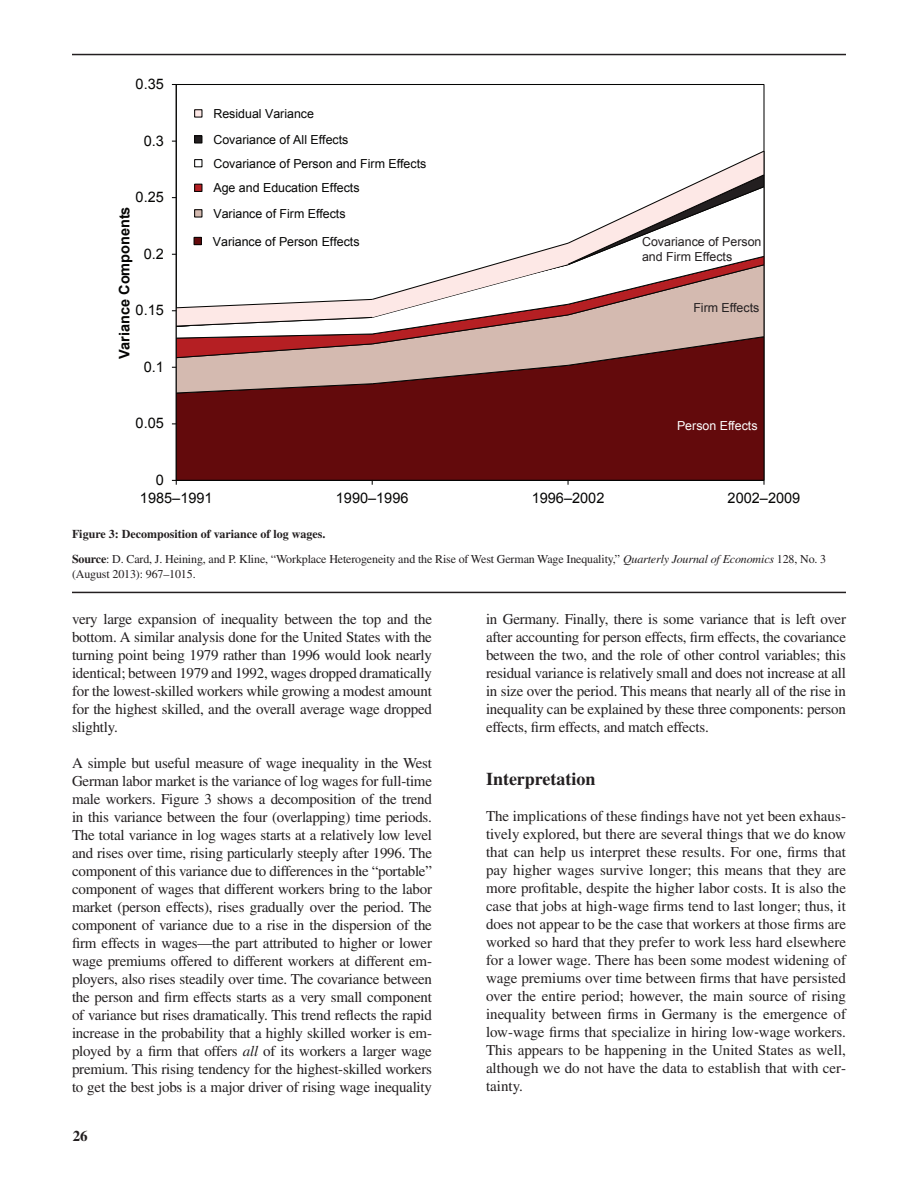
<style>
.page{position:relative;width:918px;height:1188px;background:#fff}
.page>*{position:absolute;margin:0;border:0;box-sizing:border-box;transform-origin:0 0}
.t1{font:700 18px "Times";color:#231f20}
.T1{font:15px/18px "Times";letter-spacing:-.015em;color:#231f20;text-align:justify}
.t2{font:700 15px "Times";color:#231f20}
.t3{font:14.55px "Arial";color:#050504}
.t4{font:700 14.55px "Arial";letter-spacing:-.005em;color:#050504}
.t5{font:12.45px "Arial";color:#050504}
.t6{font:12.45px/14.9px "Arial";color:#231f20}
.t7{font:12.45px "Arial";color:#fff}
.T3{font:12px/15px "Times";letter-spacing:-.01em;color:#231f20}
.T3-2{font:700 12px "Times";color:#231f20}
.s1{font-weight:700}
.s2{font-style:italic}
.s3{font-family:"Cambria Math"}
</style>
<div class="page">
<div style="left:177px;top:394px;width:586px;height:86px;background:#630a0c"></div>
<hr style="left:763px;top:337px;width:2px;height:143px;background:#050504">
<hr style="left:176px;top:85px;width:1px;height:395px;background:#050504">
<svg style="left:172px;top:150px;width:593px;height:244px"></svg>
<hr style="left:176px;top:480px;width:588px;height:1px;background:#050504">
<svg style="left:172px;top:480px;width:5px;height:5px"></svg>
<div style="left:194px;top:237px;width:7px;height:8px;background:#630a0c"></div>
<div style="left:194px;top:237px;width:8px;height:8px;border:1px solid #050504"></div>
<div style="left:195px;top:210px;width:7px;height:7px;background:#d4bab0"></div>
<div style="left:194px;top:209px;width:8px;height:9px;border:1px solid #050504"></div>
<div style="left:195px;top:184px;width:7px;height:7px;background:#b51f23"></div>
<div style="left:194px;top:184px;width:8px;height:8px;border:1px solid #050504"></div>
<div style="left:195px;top:160px;width:7px;height:7px;background:#fff"></div>
<div style="left:194px;top:159px;width:8px;height:8px;border:1px solid #050504"></div>
<div style="left:195px;top:136px;width:7px;height:7px;background:#231f20"></div>
<div style="left:194px;top:135px;width:8px;height:9px;border:1px solid #050504"></div>
<div style="left:195px;top:110px;width:7px;height:7px;background:#fde8e6"></div>
<div style="left:194px;top:109px;width:8px;height:9px;border:1px solid #050504"></div>
<hr style="left:72px;top:54px;width:774px;height:1px;background:#231f20">
<hr style="left:72px;top:592px;width:774px;height:1px;background:#231f20">
<p class="t3" style="left:136px;top:75px;width:30px">0.35</p>
<p class="t3" style="left:144px;top:131px;width:22px">0.3</p>
<p class="t3" style="left:136px;top:188px;width:30px">0.25</p>
<p class="t4" style="left:115px;top:359px;width:154px;rotate:-90deg">Variance Components</p>
<p class="t3" style="left:144px;top:244px;width:22px">0.2</p>
<p class="t3" style="left:136px;top:301px;width:30px">0.15</p>
<p class="t3" style="left:144px;top:357px;width:22px">0.1</p>
<p class="t3" style="left:136px;top:414px;width:30px">0.05</p>
<p class="t3" style="left:156px;top:470px;width:10px">0</p>
<p class="t5" style="left:213px;top:106px;width:102px">Residual Variance</p>
<p class="t5" style="left:213px;top:132px;width:137px">Covariance of All Effects</p>
<p class="t5" style="left:213px;top:155px;width:214px">Covariance of Person and Firm Effects</p>
<p class="t5" style="left:213px;top:180px;width:148px">Age and Education Effects</p>
<p class="t5" style="left:213px;top:205px;width:134px">Variance of Firm Effects</p>
<p class="t5" style="left:213px;top:233px;width:148px">Variance of Person Effects</p>
<p class="t6" style="left:642px;top:234px;width:121px">Covariance of Person and Firm Effects</p>
<p class="t6" style="left:693px;top:301px;width:68px">Firm Effects</p>
<p class="t7" style="left:677px;top:417px;width:82px">Person Effects</p>
<p class="t3" style="left:140px;top:488px;width:74px">1985–1991</p>
<p class="t3" style="left:336px;top:488px;width:74px">1990–1996</p>
<p class="t3" style="left:532px;top:488px;width:74px">1996–2002</p>
<p class="t3" style="left:728px;top:488px;width:74px">2002–2009</p>
<p class="T3-2" style="left:72px;top:526px;width:255px">Figure 3: Decomposition of variance of log wages.</p>
<p class="T3" style="left:72px;top:552px;width:756px"><span class="s1">Source</span>: D. Card, J. Heining, and P. Kline, “Workplace Heterogeneity and the Rise of West German Wage Inequality,” <span class="s2">Quarterly Journal of Economics</span> 128, No. 3 (August 2013): 967–1015.</p>
<p class="T1" style="left:72px;top:610px;width:362px">very large expansion of inequality between the top and the bottom. A similar analysis done for the United States with the turning point being 1979 rather than 1996 would look nearly identical; between 1979 and 1992, wages dropped dramatically for the lowest-skilled workers while growing a modest amount for the highest skilled, and the overall average wage dropped slightly.</p>
<p class="T1" style="left:72px;top:754px;width:362px">A simple but useful measure of wage inequality in the West German labor market is the variance of log wages for full-time male workers. Figure 3 shows a decomposition of the trend in this variance between the four (overlapping) time periods.<br>The total variance in log wages starts at a relatively low level and rises over time, rising particularly steeply after 1996. The component of this variance due to differences in the “portable” component of wages that different workers bring to the labor market (person effects), rises gradually over the period. The component of variance due to a rise in the dispersion of the firm effects in wages—the part attributed to higher or lower wage premiums offered to different workers at different em&shy;ployers, also rises steadily over time. The covariance between the person and firm effects starts as a very small component of variance but rises dramatically. This trend reflects the rapid increase in the probability that a highly skilled worker is em&shy;ployed by a firm that offers <span class="s2">all</span> of its workers a larger wage premium. This rising tendency for the highest-skilled workers to get the best jobs is a major driver of rising wage inequality</p>
<p class="t2" style="left:73px;top:1127px;width:16px">26</p>
<p class="T1" style="left:486px;top:610px;width:362px">in Germany. Finally, there is some variance that is left over after accounting for person effects, firm effects, the covariance between the two, and the role of other control variables; this residual variance is relatively small and does not increase at all in size over the period. This means that nearly all of the rise in inequality can be explained by these three components: person effects, firm effects, and match effects.</p>
<h2 class="t1" style="left:486px;top:768px;width:111px">Interpretation</h2>
<p class="T1" style="left:486px;top:807px;width:362px">The implications of these findings have not yet been exhaus&shy;tively explored, but there are several things that we do know that can help us interpret these results. For one, firms that pay higher wages survive longer; this means that they are more profitable, despite the higher labor costs. It is also the case that jobs at high-wage firms tend to last longer; thus, it does not appear to be the case that workers at those firms are worked so hard that they prefer to work less hard elsewhere for a lower wage. There has been some modest widening of wage premiums over time between firms that have persisted over the entire period; however, the main source of rising inequality between firms in Germany is the emergence of low-wage firms that specialize in hiring low<span class="s3">‐</span>wage workers.<br>This appears to be happening in the United States as well, although we do not have the data to establish that with cer&shy;tainty.</p>
</div>
